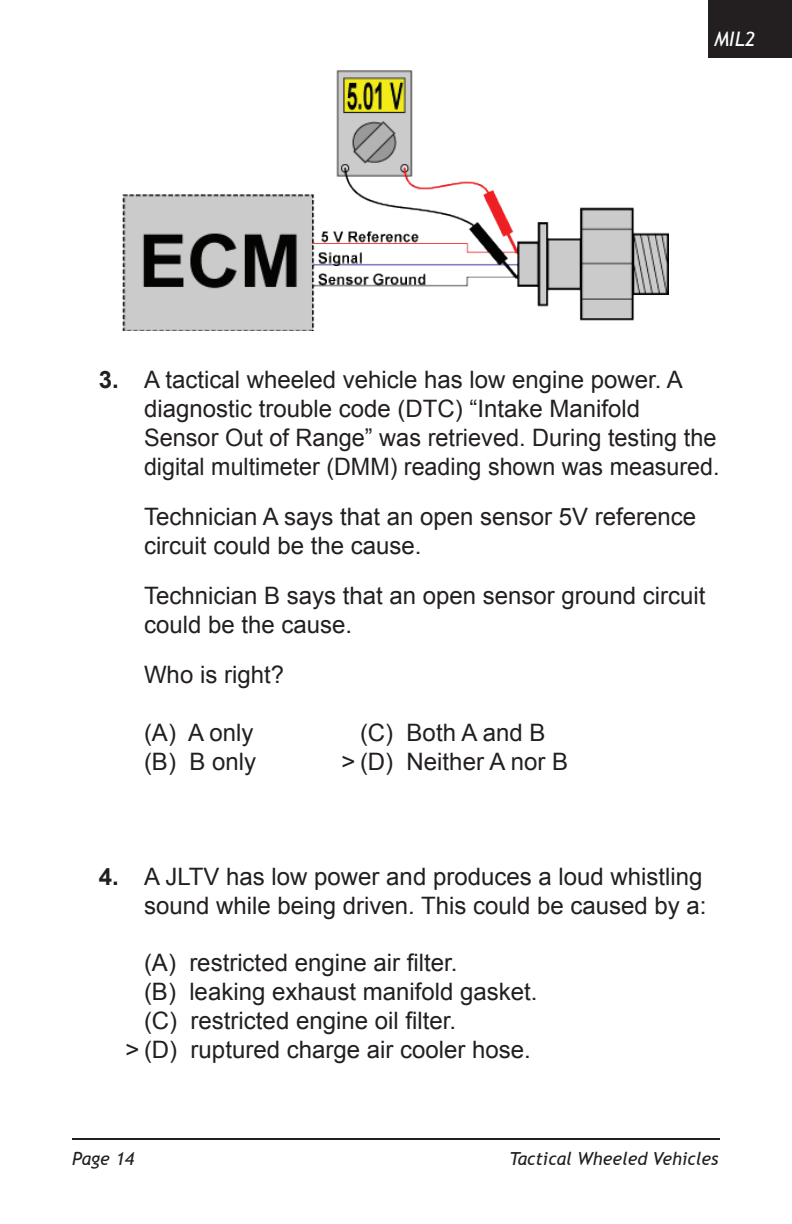
<style>
.page{position:relative;width:792px;height:1224px;background:#fff}
.page>*{position:absolute;margin:0;border:0;box-sizing:border-box;transform-origin:0 0}
.t1{font:24px/28.8px "Arial";color:#231f20}
.t2{font:italic 20px "Trebuchet MS";color:#fff}
.t3{font:italic 18px "Trebuchet MS";color:#231f20}
.s1{font-weight:700}
</style>
<div class="page">
<hr style="left:72px;top:1138px;width:648px;height:2px;background:#231f20">
<div style="left:708px;top:0;width:84px;height:58px;background:#231f20"></div>
<img style="left:123px;top:70px;width:546px;height:261px">
<p class="t2" style="left:714px;top:27px;width:43px">MIL2</p>
<p class="t1" style="left:144px;top:366px;width:577px;text-indent:-45px"><span class="s1">3.</span> A tactical wheeled vehicle has low engine power. A diagnostic trouble code (DTC) “Intake Manifold Sensor Out of Range” was retrieved. During testing the digital multimeter (DMM) reading shown was measured.</p>
<p class="t1" style="left:144px;top:503px;width:554px">Technician A says that an open sensor 5V reference circuit could be the cause.</p>
<p class="t1" style="left:144px;top:582px;width:563px">Technician B says that an open sensor ground circuit could be the cause.</p>
<p class="t1" style="left:144px;top:661px;width:142px">Who is right?</p>
<p class="t1" style="left:144px;top:719px;width:111px">(A) A only</p>
<p class="t1" style="left:360px;top:719px;width:187px">(C) Both A and B</p>
<p class="t1" style="left:144px;top:747px;width:114px">(B) B only</p>
<p class="t1" style="left:341px;top:747px;width:228px">&gt; (D) Neither A nor B</p>
<p class="t1" style="left:99px;top:863px;width:609px;text-align:right"><span class="s1">4.</span> A JLTV has low power and produces a loud whistling sound while being driven. This could be caused by a:</p>
<p class="t1" style="left:144px;top:949px;width:315px">(A) restricted engine air filter.</p>
<p class="t1" style="left:144px;top:978px;width:395px">(B) leaking exhaust manifold gasket.</p>
<p class="t1" style="left:144px;top:1007px;width:314px">(C) restricted engine oil filter.</p>
<p class="t1" style="left:125px;top:1035px;width:407px">&gt; (D) ruptured charge air cooler hose.</p>
<p class="t3" style="left:72px;top:1148px;width:64px">Page 14</p>
<p class="t3" style="left:509px;top:1148px;width:211px">Tactical Wheeled Vehicles</p>
</div>
